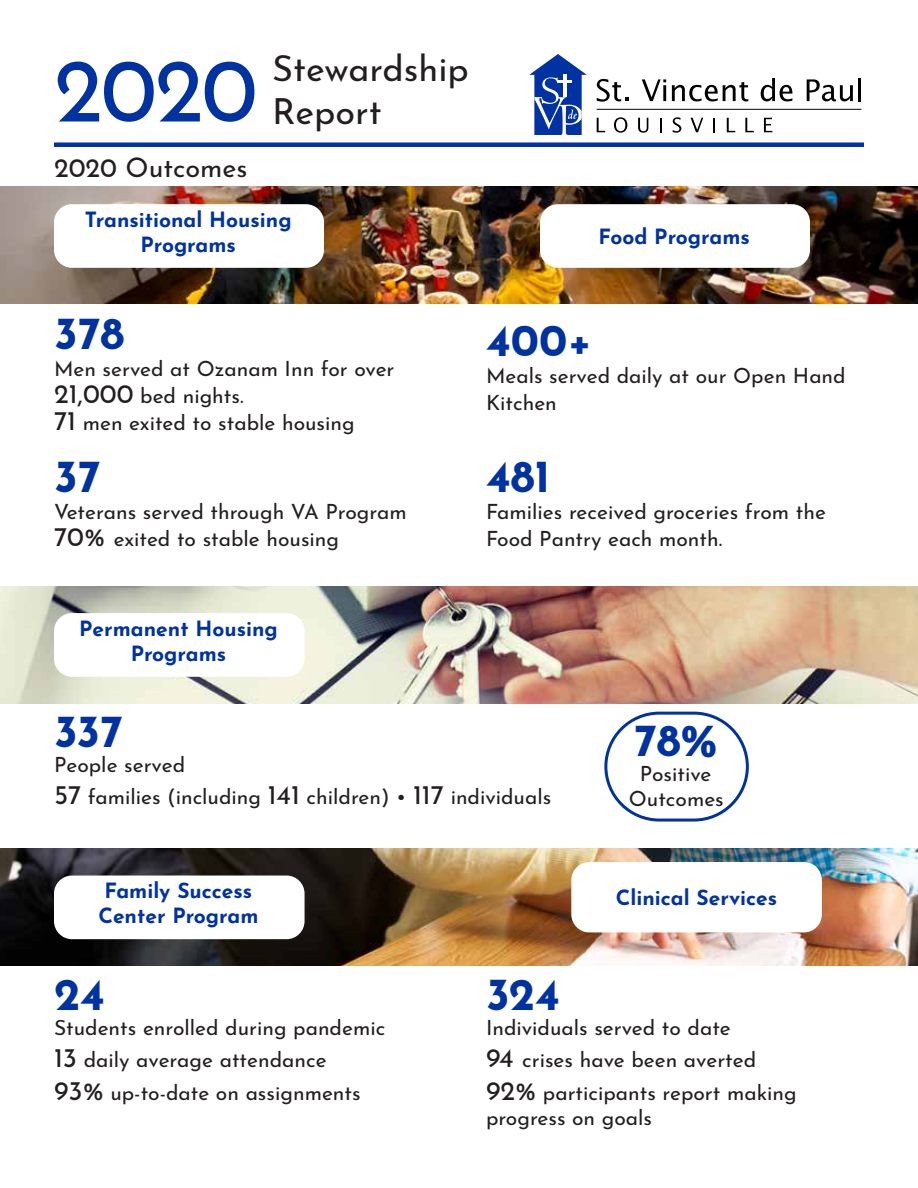
<style>
.page{position:relative;width:918px;height:1188px;background:#fff}
.page>*{position:absolute;margin:0;border:0;box-sizing:border-box;transform-origin:0 0}
.t1{font:90px "Josefin Sans";color:#0033a1}
.t2{font:700 45px "Josefin Sans";color:#0033a1}
.t3{font:36px/43.2px "Josefin Sans";color:#231f20}
.t4{font:27px "Josefin Sans";color:#231f20}
.t5{font:21px/32.4px "Josefin Sans";color:#231f20}
.t6{font:700 21px/25.2px "Josefin Sans";color:#0033a1;text-align:center}
.s1{font-size:27px}
</style>
<div class="page">
<hr style="left:597px;top:109px;width:264px;height:1px;background:#000">
<svg style="left:597px;top:118px;width:8px;height:14px"></svg>
<svg style="left:614px;top:117px;width:13px;height:16px"></svg>
<svg style="left:638px;top:118px;width:10px;height:15px"></svg>
<svg style="left:660px;top:118px;width:2px;height:14px"></svg>
<svg style="left:673px;top:117px;width:8px;height:16px"></svg>
<svg style="left:691px;top:118px;width:12px;height:14px"></svg>
<svg style="left:713px;top:118px;width:2px;height:14px"></svg>
<svg style="left:727px;top:118px;width:8px;height:14px"></svg>
<svg style="left:745px;top:118px;width:9px;height:14px"></svg>
<svg style="left:764px;top:118px;width:8px;height:14px"></svg>
<svg style="left:597px;top:79px;width:32px;height:23px"></svg>
<svg style="left:642px;top:79px;width:24px;height:22px"></svg>
<svg style="left:672px;top:82px;width:76px;height:19px"></svg>
<svg style="left:761px;top:78px;width:32px;height:23px"></svg>
<svg style="left:807px;top:79px;width:46px;height:22px"></svg>
<hr style="left:859px;top:78px;width:2px;height:23px;background:#000">
<svg style="left:529px;top:54px;width:58px;height:81px"></svg>
<div style="left:54px;top:142px;width:810px;height:5px;background:#0033a1"></div>
<img style="left:0;top:586px;width:918px;height:117px">
<img style="left:0;top:187px;width:918px;height:117px">
<img style="left:0;top:849px;width:918px;height:117px">
<div style="left:54px;top:613px;width:251px;height:64px;background:#fff;border-radius:18px"></div>
<div style="left:54px;top:204px;width:270px;height:64px;background:#fff;border-radius:18px"></div>
<div style="left:540px;top:204px;width:270px;height:64px;background:#fff;border-radius:18px"></div>
<div style="left:54px;top:876px;width:251px;height:63px;background:#fff;border-radius:18px"></div>
<div style="left:571px;top:862px;width:251px;height:70px;background:#fff;border-radius:18px"></div>
<div style="left:604px;top:712px;width:145px;height:110px;border:3px solid #0033a1;border-radius:53px"></div>
<h1 class="t1" style="left:54px;top:15px;width:205px">2020</h1>
<h3 class="t3" style="left:272px;top:42px;width:198px">Stewardship<br>Report</h3>
<p class="t4" style="left:54px;top:145px;width:195px">2020 Outcomes</p>
<p class="t6" style="left:85px;top:204px;width:208px">Transitional Housing<br>Programs</p>
<p class="t6" style="left:599px;top:221px;width:153px">Food Programs</p>
<h2 class="t2" style="left:54px;top:293px;width:72px">378</h2>
<p class="t5" style="left:54px;top:353px;width:342px;line-height:27px">Men served at Ozanam Inn for over<br><span class="s1">21,000</span> bed nights.<br><span class="s1">71</span> men exited to stable housing</p>
<h2 class="t2" style="left:54px;top:437px;width:48px">37</h2>
<p class="t5" style="left:54px;top:496px;width:354px;line-height:27px">Veterans served through VA Program<br><span class="s1">70%</span> exited to stable housing</p>
<h2 class="t2" style="left:486px;top:300px;width:108px">400+</h2>
<p class="t5" style="left:486px;top:360px;width:361px;line-height:27px">Meals served daily at our Open Hand<br>Kitchen</p>
<h2 class="t2" style="left:486px;top:437px;width:66px">481</h2>
<p class="t5" style="left:486px;top:496px;width:341px;line-height:27px">Families received groceries from the<br>Food Pantry each month.</p>
<p class="t6" style="left:79px;top:613px;width:200px">Permanent Housing<br>Programs</p>
<h2 class="t2" style="left:54px;top:691px;width:70px">337</h2>
<p class="t5" style="left:54px;top:746px;width:499px">People served<br><span class="s1">57</span> families (including <span class="s1">141</span> children) • <span class="s1">117</span> individuals</p>
<h2 class="t2" style="left:634px;top:700px;width:85px">78%</h2>
<p class="t5" style="left:629px;top:759px;width:96px;line-height:25.2px;text-align:center">Positive<br>Outcomes</p>
<p class="t6" style="left:98px;top:875px;width:162px;text-align:left">Family Success<br>Center Program</p>
<p class="t6" style="left:616px;top:882px;width:163px">Clinical Services</p>
<h2 class="t2" style="left:54px;top:954px;width:53px">24</h2>
<p class="t5" style="left:54px;top:1009px;width:333px">Students enrolled during pandemic<br><span class="s1">13</span> daily average attendance<br><span class="s1">93%</span> up-to-date on assignments</p>
<h2 class="t2" style="left:486px;top:954px;width:75px">324</h2>
<p class="t5" style="left:486px;top:1009px;width:312px">Individuals served to date<br><span class="s1">94</span> crises have been averted<br><span class="s1">92%</span> participants report making</p>
<p class="t5" style="left:486px;top:1099px;width:168px">progress on goals</p>
</div>
